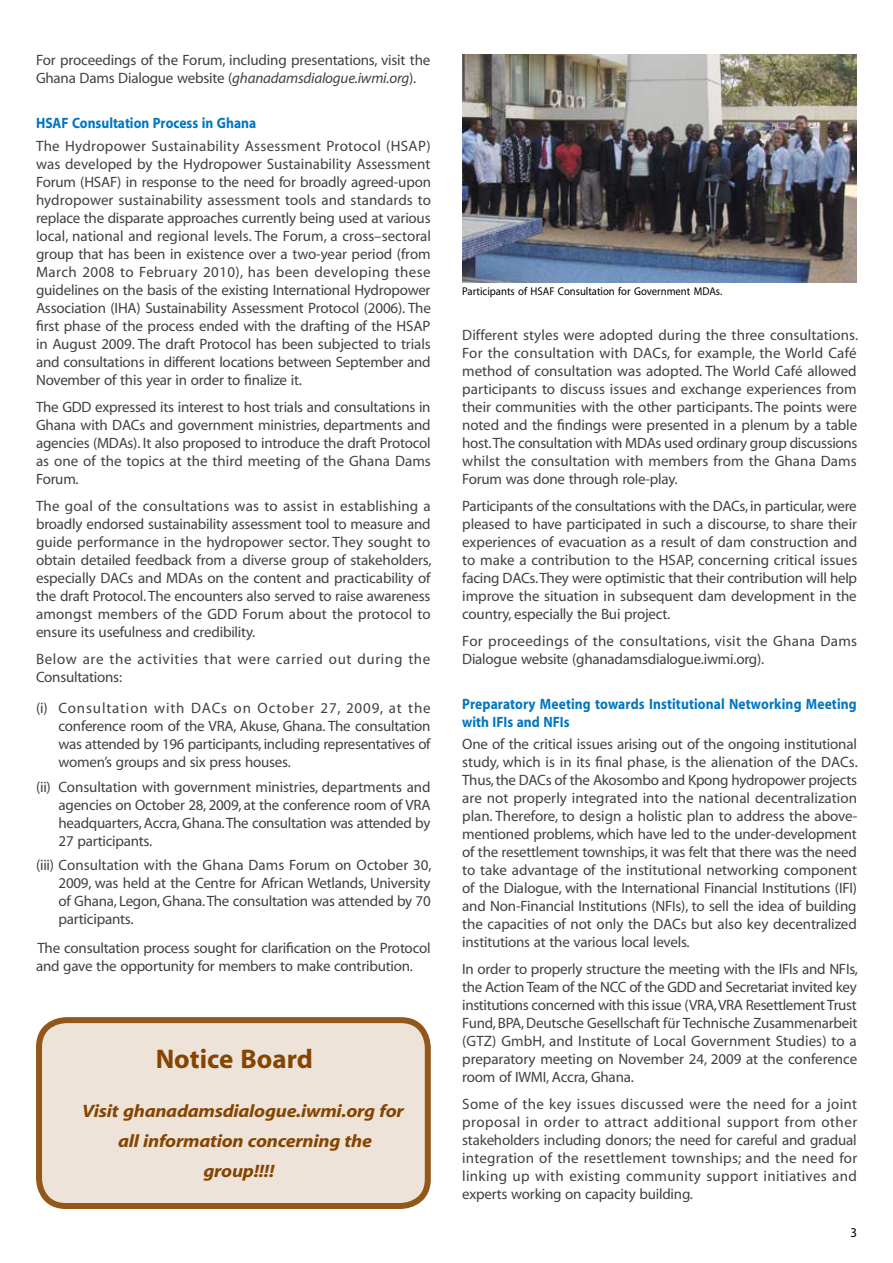
<style>
.page{position:relative;width:893px;height:1263px;background:#fff}
.page>*{position:absolute;margin:0;border:0;box-sizing:border-box;transform-origin:0 0}
.t1{font:700 27px "Myriad";color:#854500}
.t2{font:italic 700 18px/30px "Myriad";letter-spacing:-.015em;color:#854500;text-align:center;scale:1.1 1}
.t3{font:15px/18px "Myriad";letter-spacing:-.015em;color:#414142;text-align:justify}
.t4{font:700 15px/18px "Myriad";letter-spacing:.005em;color:#0076c0;scale:.9 1}
.t5{font:15px/18px "Myriad";letter-spacing:.015em;color:#414142}
.t6{font:15px/18px "Myriad";letter-spacing:.04em;color:#414142}
.t7{font:13.5px "Myriad";color:#000;scale:.95 1}
.t8{font:11.25px "Myriad";color:#000;scale:.95 1}
.s1{font-style:italic}
</style>
<div class="page">
<div style="left:39px;top:1020px;width:389px;height:186px;background:#ede3d9;border-radius:27px"></div>
<div style="left:36px;top:1017px;width:395px;height:192px;border:6px solid #91581a;border-radius:27px"></div>
<img style="left:462px;top:54px;width:395px;height:228px">
<p class="t3" style="left:36px;top:52px;width:396px">For proceedings of the Forum, including presentations, visit the<br>Ghana Dams Dialogue website (<span class="s1">ghanadamsdialogue.iwmi.org</span>).</p>
<p class="t4" style="left:36px;top:115px;width:246px">HSAF Consultation Process in Ghana</p>
<p class="t3" style="left:36px;top:137px;width:396px">The Hydropower Sustainability Assessment Protocol (HSAP) was developed by the Hydropower Sustainability Assessment Forum (HSAF) in response to the need for broadly agreed-upon hydropower sustainability assessment tools and standards to replace the disparate approaches currently being used at various local, national and regional levels. The Forum, a cross–sectoral group that has been in existence over a two-year period (from March 2008 to February 2010), has been developing these guidelines on the basis of the existing International Hydropower Association (IHA) Sustainability Assessment Protocol (2006). The first phase of the process ended with the drafting of the HSAP in August 2009. The draft Protocol has been subjected to trials and consultations in different locations between September and November of this year in order to finalize it.</p>
<p class="t3" style="left:36px;top:398px;width:396px">The GDD expressed its interest to host trials and consultations in Ghana with DACs and government ministries, departments and agencies (MDAs). It also proposed to introduce the draft Protocol as one of the topics at the third meeting of the Ghana Dams Forum.</p>
<p class="t3" style="left:36px;top:497px;width:397px">The goal of the consultations was to assist in establishing a broadly endorsed sustainability assessment tool to measure and guide performance in the hydropower sector. They sought to obtain detailed feedback from a diverse group of stakeholders, especially DACs and MDAs on the content and practicability of the draft Protocol. The encounters also served to raise awareness amongst members of the GDD Forum about the protocol to ensure its usefulness and credibility.</p>
<p class="t6" style="left:36px;top:650px;width:396px">Below are the activities that were carried out during the<br>Consultations:</p>
<p class="t3" style="left:59px;top:700px;width:374px;text-indent:-22px">(i) Consultation with DACs on October 27, 2009, at the conference room of the VRA, Akuse, Ghana. The consultation was attended by 196 participants, including representatives of women’s groups and six press houses.</p>
<p class="t3" style="left:59px;top:778px;width:373px;text-indent:-22px">(ii) Consultation with government ministries, departments and agencies on October 28, 2009, at the conference room of VRA headquarters, Accra, Ghana. The consultation was attended by 27 participants.</p>
<p class="t3" style="left:59px;top:857px;width:375px;text-indent:-22px">(iii) Consultation with the Ghana Dams Forum on October 30, 2009, was held at the Centre for African Wetlands, University of Ghana, Legon, Ghana. The consultation was attended by 70 participants.</p>
<p class="t3" style="left:36px;top:940px;width:396px">The consultation process sought for clarification on the Protocol and gave the opportunity for members to make contribution.</p>
<h1 class="t1" style="left:156px;top:1045px;width:159px">Notice Board</h1>
<p class="t2" style="left:82px;top:1096px;width:294px">Visit ghanadamsdialogue.iwmi.org for all information concerning the group!!!!</p>
<p class="t8" style="left:462px;top:286px;width:275px">Participants of HSAF Consultation for Government MDAs.</p>
<p class="t3" style="left:462px;top:326px;width:397px">Different styles were adopted during the three consultations.<br>For the consultation with DACs, for example, the World Café method of consultation was adopted. The World Café allowed participants to discuss issues and exchange experiences from their communities with the other participants. The points were noted and the findings were presented in a plenum by a table host. The consultation with MDAs used ordinary group discussions whilst the consultation with members from the Ghana Dams Forum was done through role-play.</p>
<p class="t3" style="left:462px;top:497px;width:397px">Participants of the consultations with the DACs, in particular, were pleased to have participated in such a discourse, to share their experiences of evacuation as a result of dam construction and to make a contribution to the HSAP, concerning critical issues facing DACs. They were optimistic that their contribution will help improve the situation in subsequent dam development in the country, especially the Bui project.</p>
<p class="t5" style="left:462px;top:632px;width:396px">For proceedings of the consultations, visit the Ghana Dams<br>Dialogue website (ghanadamsdialogue.iwmi.org).</p>
<p class="t4" style="left:462px;top:695px;width:440px">Preparatory Meeting towards Institutional Networking Meeting with IFIs and NFIs</p>
<p class="t3" style="left:462px;top:736px;width:397px">One of the critical issues arising out of the ongoing institutional study, which is in its final phase, is the alienation of the DACs.<br>Thus, the DACs of the Akosombo and Kpong hydropower projects are not properly integrated into the national decentralization plan. Therefore, to design a holistic plan to address the above&shy;mentioned problems, which have led to the under-development of the resettlement townships, it was felt that there was the need to take advantage of the institutional networking component of the Dialogue, with the International Financial Institutions (IFI) and Non-Financial Institutions (NFIs), to sell the idea of building the capacities of not only the DACs but also key decentralized institutions at the various local levels.</p>
<p class="t3" style="left:462px;top:961px;width:397px">In order to properly structure the meeting with the IFIs and NFIs, the Action Team of the NCC of the GDD and Secretariat invited key institutions concerned with this issue (VRA, VRA Resettlement Trust Fund, BPA, Deutsche Gesellschaft für Technische Zusammenarbeit (GTZ) GmbH, and Institute of Local Government Studies) to a preparatory meeting on November 24, 2009 at the conference room of IWMI, Accra, Ghana.</p>
<p class="t3" style="left:462px;top:1096px;width:396px">Some of the key issues discussed were the need for a joint proposal in order to attract additional support from other stakeholders including donors; the need for careful and gradual integration of the resettlement townships; and the need for linking up with existing community support initiatives and experts working on capacity building.</p>
<p class="t7" style="left:850px;top:1226px;width:8px">3</p>
</div>
